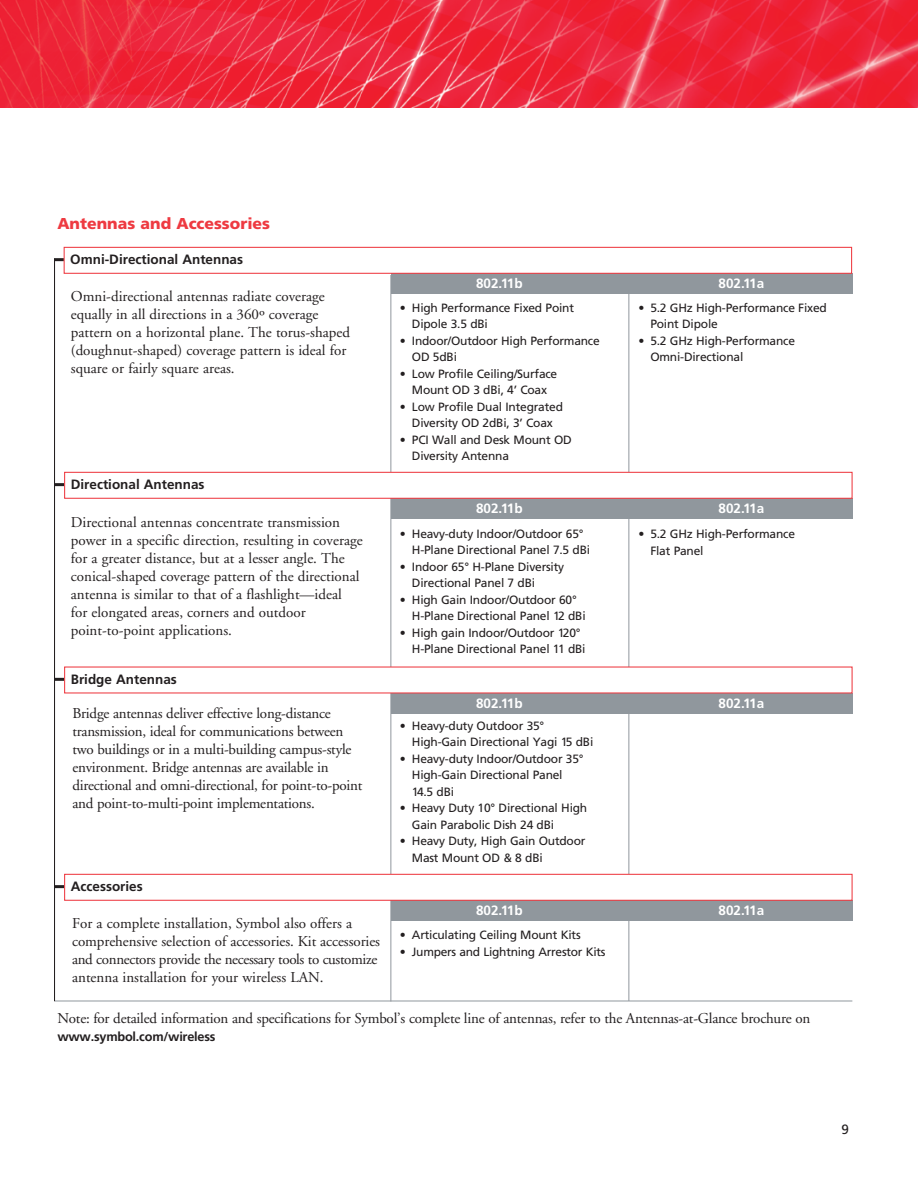
<style>
.page{position:relative;width:918px;height:1188px;background:#fff}
.page>*{position:absolute;margin:0;border:0;box-sizing:border-box;transform-origin:0 0}
.t1{font:900 15.75px "Frutiger";color:#ee3a41}
.t2{font:15px/18px "Adobe Garamond";color:#231f20}
.t3{font:700 13.5px "Frutiger";color:#231f20}
.t4{font:700 13.5px "Frutiger";color:#fff}
.t5{font:13.5px "Frutiger";color:#231f20}
.t6{font:700 12.75px "Frutiger";letter-spacing:-.015em;color:#231f20}
.t7{font:12px/16.5px "Frutiger";letter-spacing:-.015em;color:#231f20}
</style>
<div class="page">
<img style="left:0;top:0;width:918px;height:108px">
<hr style="left:391px;top:275px;width:1px;height:727px;background:#90979d">
<hr style="left:629px;top:294px;width:1px;height:707px;background:#90979d">
<div style="left:391px;top:499px;width:461px;height:20px;background:#90979d"></div>
<div style="left:391px;top:693px;width:461px;height:21px;background:#90979d"></div>
<div style="left:391px;top:901px;width:461px;height:20px;background:#90979d"></div>
<hr style="left:55px;top:1001px;width:797px;height:1px;background:#90979d">
<div style="left:391px;top:274px;width:461px;height:20px;background:#90979d"></div>
<hr style="left:54px;top:258px;width:1px;height:743px;background:#231f20">
<svg style="left:54px;top:258px;width:10px;height:3px"></svg>
<div style="left:64px;top:247px;width:788px;height:27px;border:1px solid #ee3a41"></div>
<svg style="left:55px;top:483px;width:9px;height:3px"></svg>
<div style="left:65px;top:472px;width:787px;height:26px;background:#fff"></div>
<div style="left:64px;top:472px;width:789px;height:27px;border:1px solid #ee3a41"></div>
<svg style="left:55px;top:678px;width:9px;height:3px"></svg>
<div style="left:65px;top:667px;width:787px;height:26px;background:#fff"></div>
<svg style="left:55px;top:885px;width:9px;height:3px"></svg>
<div style="left:65px;top:874px;width:787px;height:26px;background:#fff"></div>
<div style="left:64px;top:874px;width:789px;height:27px;border:1px solid #ee3a41"></div>
<p class="t1" style="left:57px;top:218px;width:214px">Antennas and Accessories</p>
<p class="t3" style="left:70px;top:254px;width:174px">Omni-Directional Antennas</p>
<p class="t2" style="left:71px;top:288px;width:281px">Omni-directional antennas radiate coverage equally in all directions in a 360º coverage pattern on a horizontal plane. The torus-shaped (doughnut-shaped) coverage pattern is ideal for square or fairly square areas.</p>
<p class="t3" style="left:71px;top:479px;width:135px">Directional Antennas</p>
<p class="t2" style="left:71px;top:514px;width:293px">Directional antennas concentrate transmission power in a specific direction, resulting in coverage for a greater distance, but at a lesser angle. The conical-shaped coverage pattern of the directional antenna is similar to that of a flashlight—ideal<br>for elongated areas, corners and outdoor point-to-point applications.</p>
<p class="t3" style="left:71px;top:674px;width:108px">Bridge Antennas</p>
<p class="t2" style="left:72px;top:706px;width:292px">Bridge antennas deliver effective long-distance transmission, ideal for communications between two buildings or in a multi-building campus-style environment. Bridge antennas are available in directional and omni-directional, for point-to-point and point-to-multi-point implementations.</p>
<p class="t3" style="left:71px;top:881px;width:73px">Accessories</p>
<p class="t2" style="left:72px;top:915px;width:310px">For a complete installation, Symbol also offers a comprehensive selection of accessories. Kit accessories and connectors provide the necessary tools to customize antenna installation for your wireless LAN.</p>
<p class="t4" style="left:476px;top:278px;width:48px">802.11b</p>
<p class="t4" style="left:718px;top:278px;width:47px">802.11a</p>
<p class="t7" style="left:412px;top:300px;width:164px;text-indent:-12px">• High Performance Fixed Point<br>Dipole 3.5 dBi</p>
<p class="t7" style="left:412px;top:333px;width:189px;text-indent:-12px">• Indoor/Outdoor High Performance<br>OD 5dBi</p>
<p class="t7" style="left:400px;top:366px;width:159px;text-align:center">• Low Profile Ceiling/Surface<br>Mount OD 3 dBi, 4’ Coax</p>
<p class="t7" style="left:400px;top:399px;width:165px;text-align:center">• Low Profile Dual Integrated<br>Diversity OD 2dBi, 3’ Coax</p>
<p class="t7" style="left:412px;top:432px;width:161px;text-indent:-12px">• PCI Wall and Desk Mount OD<br>Diversity Antenna</p>
<p class="t7" style="left:650px;top:301px;width:178px;text-indent:-12px">• 5.2 GHz High-Performance Fixed<br>Point Dipole</p>
<p class="t7" style="left:650px;top:334px;width:146px;text-indent:-12px">• 5.2 GHz High-Performance<br>Omni-Directional</p>
<p class="t4" style="left:476px;top:503px;width:48px">802.11b</p>
<p class="t4" style="left:718px;top:503px;width:47px">802.11a</p>
<p class="t7" style="left:412px;top:527px;width:180px;text-indent:-12px">• Heavy-duty Indoor/Outdoor 65°<br>H-Plane Directional Panel 7.5 dBi</p>
<p class="t7" style="left:412px;top:560px;width:154px;text-indent:-12px">• Indoor 65° H-Plane Diversity<br>Directional Panel 7 dBi</p>
<p class="t7" style="left:412px;top:593px;width:175px;text-indent:-12px">• High Gain Indoor/Outdoor 60°<br>H-Plane Directional Panel 12 dBi</p>
<p class="t7" style="left:412px;top:626px;width:175px;text-indent:-12px">• High gain Indoor/Outdoor 120°<br>H-Plane Directional Panel 11 dBi</p>
<p class="t7" style="left:650px;top:527px;width:146px;text-indent:-12px">• 5.2 GHz High-Performance<br>Flat Panel</p>
<p class="t4" style="left:476px;top:697px;width:48px">802.11b</p>
<p class="t4" style="left:718px;top:697px;width:47px">802.11a</p>
<p class="t7" style="left:412px;top:719px;width:183px;text-indent:-12px">• Heavy-duty Outdoor 35°<br>High-Gain Directional Yagi 15 dBi</p>
<p class="t7" style="left:412px;top:752px;width:173px;text-indent:-12px">• Heavy-duty Indoor/Outdoor 35°<br>High-Gain Directional Panel<br>14.5 dBi</p>
<p class="t7" style="left:412px;top:801px;width:177px;text-indent:-12px">• Heavy Duty 10° Directional High<br>Gain Parabolic Dish 24 dBi</p>
<p class="t7" style="left:412px;top:834px;width:175px;text-indent:-12px">• Heavy Duty, High Gain Outdoor<br>Mast Mount OD &amp; 8 dBi</p>
<p class="t4" style="left:476px;top:905px;width:48px">802.11b</p>
<p class="t4" style="left:718px;top:905px;width:47px">802.11a</p>
<p class="t7" style="left:400px;top:928px;width:182px">• Articulating Ceiling Mount Kits</p>
<p class="t7" style="left:400px;top:944px;width:207px">• Jumpers and Lightning Arrestor Kits</p>
<p class="t2" style="left:57px;top:1011px;width:755px">Note: for detailed information and specifications for Symbol’s complete line of antennas, refer to the Antennas-at-Glance brochure on</p>
<p class="t6" style="left:57px;top:1032px;width:160px">www.symbol.com/wireless</p>
<p class="t5" style="left:841px;top:1124px;width:9px">9</p>
</div>
